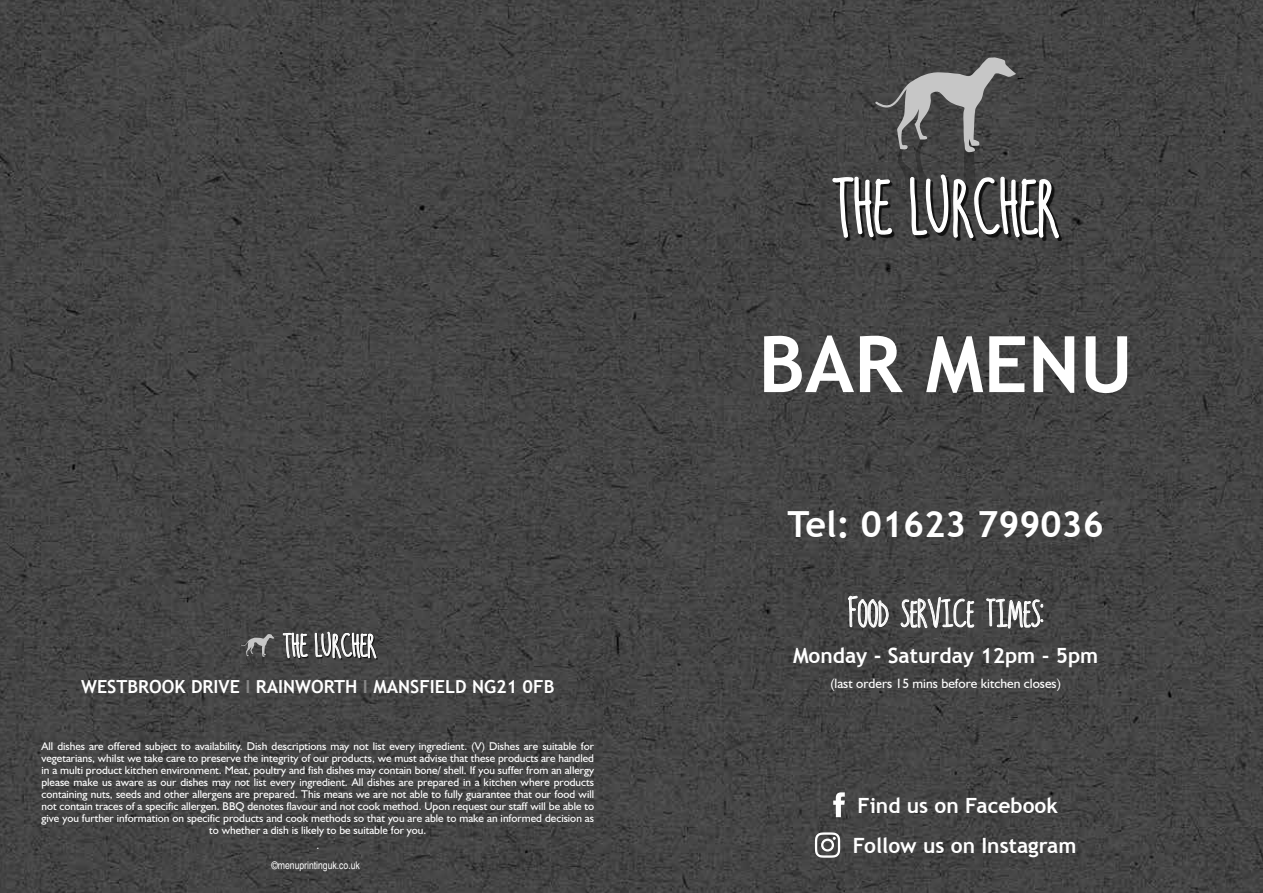
<style>
.page{position:relative;width:1263px;height:893px;background:#fff}
.page>*{position:absolute;margin:0;border:0;box-sizing:border-box;transform-origin:0 0}
.t1{font:82.05px "indie queen";color:#fff}
.t2{font:700 78px "Trebuchet MS";color:#fff}
.t3{font:45px "indie queen";color:#fff}
.t4{font:700 36px "Trebuchet MS";color:#fff}
.t5{font:33.75px "indie queen";color:#fff}
.t6{font:700 21px/40.5px "Trebuchet MS";color:#fff}
.t7{font:700 18px "Trebuchet MS";color:#fff}
.t8{font:13.5px "Humanist 521 BT";color:#fff}
.t9{font:11.25px/12px "Humanist 521 BT";color:#fff;text-align:center}
.t10{font:condensed 10.5px "Helvetica";color:#fff}
.s1{color:#878787}
</style>
<div class="page">
<img style="left:0;top:0;width:1263px;height:893px">
<svg style="left:241px;top:634px;width:34px;height:42px"></svg>
<div style="left:284px;top:633px;width:93px;height:26px;background:#000;opacity:.75"></div>
<svg style="left:283px;top:630px;width:25px;height:30px"></svg>
<svg style="left:315px;top:631px;width:62px;height:29px;background:#787878"></svg>
<svg style="left:847px;top:585px;width:42px;height:59px;background:#606060"></svg>
<svg style="left:900px;top:597px;width:75px;height:34px;background:#727272"></svg>
<svg style="left:986px;top:587px;width:58px;height:42px;background:#676767"></svg>
<svg style="left:833px;top:792px;width:12px;height:25px"></svg>
<svg style="left:815px;top:832px;width:25px;height:26px"></svg>
<svg style="left:831px;top:57px;width:229px;height:201px;background:#555"></svg>
<h3 class="t5" style="left:283px;top:628px;width:95px">THE LURCHER</h3>
<h3 class="t7" style="left:81px;top:676px;width:475px">WESTBROOK DRIVE <span class="s1">I</span> RAINWORTH <span class="s1">I</span> MANSFIELD NG21 0FB</h3>
<p class="t9" style="left:41px;top:739px;width:554px">All dishes are offered subject to availability. Dish descriptions may not list every ingredient. (V) Dishes are suitable for vegetarians, whilst we take care to preserve the integrity of our products, we must advise that these products are handled in a multi product kitchen environment. Meat, poultry and fish dishes may contain bone/ shell. If you suffer from an allergy please make us aware as our dishes may not list every ingredient. All dishes are prepared in a kitchen where products containing nuts, seeds and other allergens are prepared. This means we are not able to fully guarantee that our food will not contain traces of a specific allergen. BBQ denotes flavour and not cook method. Upon request our staff will be able to give you further information on specific products and cook methods so that you are able to make an informed decision as to whether a dish is likely to be suitable for you.</p>
<p class="t9" style="left:316px;top:838px;width:4px">.</p>
<p class="t10" style="left:272px;top:858px;width:90px">©menuprintinguk.co.uk</p>
<h1 class="t1" style="left:832px;top:165px;width:229px">THE LURCHER</h1>
<h2 class="t2" style="left:758px;top:316px;width:376px">BAR MENU</h2>
<h3 class="t4" style="left:787px;top:501px;width:318px">Tel: 01623 799036</h3>
<h3 class="t3" style="left:848px;top:589px;width:197px">Food service times:</h3>
<h3 class="t6" style="left:793px;top:635px;width:307px">Monday - Saturday 12pm - 5pm</h3>
<p class="t8" style="left:830px;top:675px;width:232px">(last orders 15 mins before kitchen closes)</p>
<h3 class="t6" style="left:853px;top:785px;width:225px">Find us on Facebook<br>Follow us on Instagram</h3>
</div>
